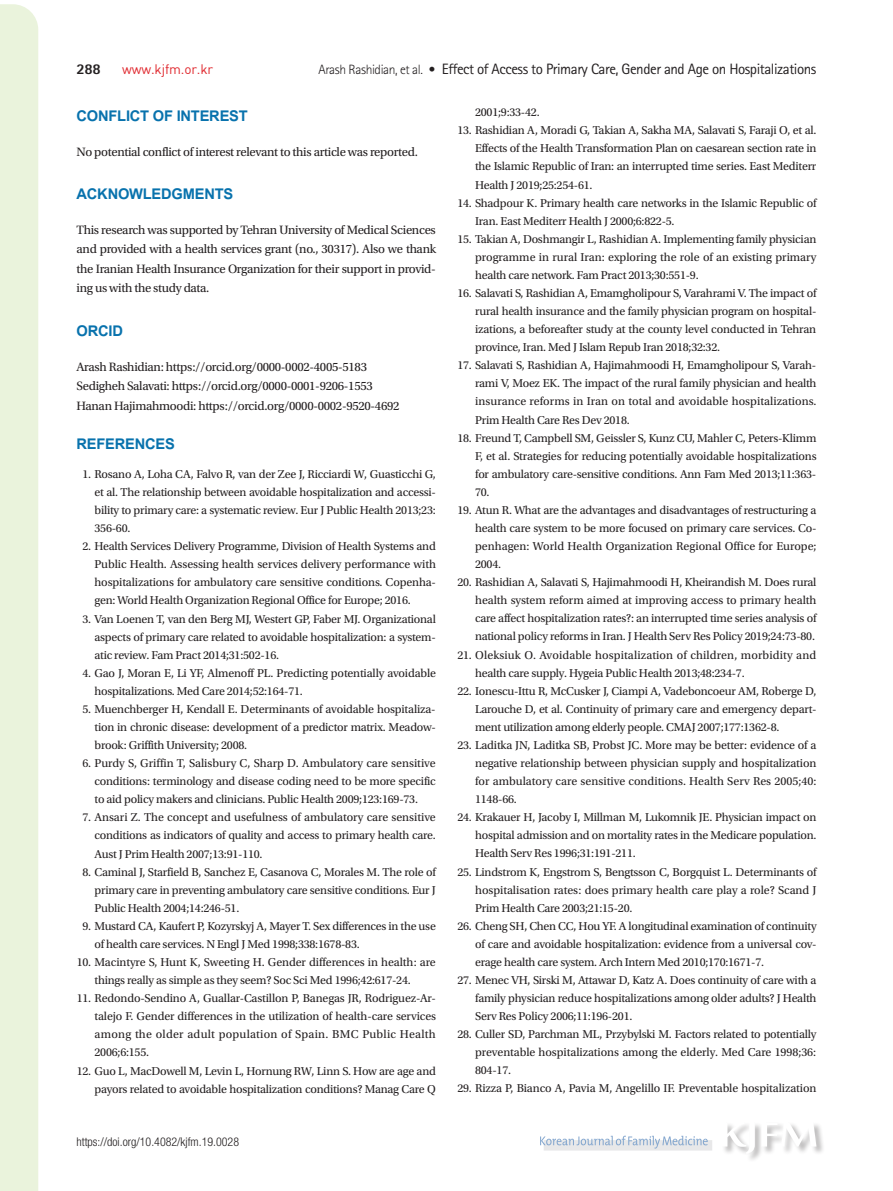
<style>
.page{position:relative;width:893px;height:1191px;background:#fff}
.page>*{position:absolute;margin:0;border:0;box-sizing:border-box;transform-origin:0 0}
.t1{font:700 20.4px "Utsaah";letter-spacing:-.01em;color:#0872ad}
.t2{font:15px "Rotis Sans Serif Std";letter-spacing:-.03em;color:#231f20}
.t3{font:800 15px "Rotis Sans Serif Std";color:#231f20}
.t4{font:13.5px "Dinreg";letter-spacing:-.01em;color:#e02a30}
.t5{font:12.75px/19.5px "Utopia Std";letter-spacing:-.025em;color:#231f20;text-align:justify}
.t6{font:12px/18px "Utopia Std";letter-spacing:-.02em;color:#231f20;text-align:justify}
.t7{font:12px/18px "Utopia Std";letter-spacing:.01em;color:#231f20}
.t8{font:300 condensed 12px "Helvetica Neue LT Std";color:#231f20}
.s1{font-weight:300;font-size:13.5px}
</style>
<div class="page">
<div style="left:0;top:4px;width:38px;height:1187px;background:#eaf3dc"></div>
<div style="left:721px;top:1122px;width:104px;height:40px;background:#231f20;opacity:.3"></div>
<svg style="left:722px;top:1122px;width:94px;height:32px"></svg>
<div style="left:544px;top:1140px;width:168px;height:10px;background:#e8e8e9"></div>
<svg style="left:540px;top:1135px;width:168px;height:13px"></svg>
<p class="t3" style="left:77px;top:60px;width:26px">288</p>
<p class="t4" style="left:122px;top:61px;width:93px">www.kjfm.or.kr</p>
<p class="t2" style="left:319px;top:60px;width:499px"><span class="s1">Arash Rashidian, et al. •</span> Effect of Access to Primary Care, Gender and Age on Hospitalizations</p>
<h1 class="t1" style="left:77px;top:106px;width:173px">CONFLICT OF INTEREST</h1>
<p class="t5" style="left:77px;top:142px;width:343px">No potential conflict of interest relevant to this article was reported.</p>
<h1 class="t1" style="left:77px;top:184px;width:158px">ACKNOWLEDGMENTS</h1>
<p class="t5" style="left:77px;top:220px;width:361px">This research was supported by Tehran University of Medical Sciences and provided with a health services grant (no., 30317). Also we thank the Iranian Health Insurance Organization for their support in provid&shy;ing us with the study data.</p>
<h1 class="t1" style="left:77px;top:321px;width:48px">ORCID</h1>
<p class="t5" style="left:77px;top:357px;width:324px;text-align:left">Arash Rashidian: https://orcid.org/0000-0002-4005-5183<br>Sedigheh Salavati: https://orcid.org/0000-0001-9206-1553<br>Hanan Hajimahmoodi: https://orcid.org/0000-0002-9520-4692</p>
<h1 class="t1" style="left:77px;top:433px;width:100px">REFERENCES</h1>
<p class="t6" style="left:95px;top:465px;width:343px;text-indent:-12px">1. Rosano A, Loha CA, Falvo R, van der Zee J, Ricciardi W, Guasticchi G, et al. The relationship between avoidable hospitalization and accessi&shy;bility to primary care: a systematic review. Eur J Public Health 2013;23:<br>356-60.</p>
<p class="t6" style="left:95px;top:537px;width:343px;text-indent:-12px">2. Health Services Delivery Programme, Division of Health Systems and Public Health. Assessing health services delivery performance with hospitalizations for ambulatory care sensitive conditions. Copenha&shy;gen: World Health Organization Regional Office for Europe; 2016.</p>
<p class="t6" style="left:95px;top:610px;width:343px;text-indent:-12px">3. Van Loenen T, van den Berg MJ, Westert GP, Faber MJ. Organizational aspects of primary care related to avoidable hospitalization: a system&shy;atic review. Fam Pract 2014;31:502-16.</p>
<p class="t6" style="left:95px;top:664px;width:343px;text-indent:-12px">4. Gao J, Moran E, Li YF, Almenoff PL. Predicting potentially avoidable hospitalizations. Med Care 2014;52:164-71.</p>
<p class="t6" style="left:95px;top:700px;width:343px;text-indent:-12px">5. Muenchberger H, Kendall E. Determinants of avoidable hospitaliza&shy;tion in chronic disease: development of a predictor matrix. Meadow&shy;brook: Griffith University; 2008.</p>
<p class="t6" style="left:95px;top:754px;width:343px;text-indent:-12px">6. Purdy S, Griffin T, Salisbury C, Sharp D. Ambulatory care sensitive conditions: terminology and disease coding need to be more specific to aid policy makers and clinicians. Public Health 2009;123:169-73.</p>
<p class="t6" style="left:95px;top:808px;width:343px;text-indent:-12px">7. Ansari Z. The concept and usefulness of ambulatory care sensitive conditions as indicators of quality and access to primary health care.<br>Aust J Prim Health 2007;13:91-110.</p>
<p class="t6" style="left:95px;top:863px;width:343px;text-indent:-12px">8. Caminal J, Starfield B, Sanchez E, Casanova C, Morales M. The role of primary care in preventing ambulatory care sensitive conditions. Eur J Public Health 2004;14:246-51.</p>
<p class="t6" style="left:95px;top:917px;width:343px;text-indent:-12px">9. Mustard CA, Kaufert P, Kozyrskyj A, Mayer T. Sex differences in the use of health care services. N Engl J Med 1998;338:1678-83.</p>
<p class="t6" style="left:95px;top:953px;width:343px;text-indent:-18px">10. Macintyre S, Hunt K, Sweeting H. Gender differences in health: are things really as simple as they seem? Soc Sci Med 1996;42:617-24.</p>
<p class="t6" style="left:95px;top:989px;width:343px;text-indent:-18px">11. Redondo-Sendino A, Guallar-Castillon P, Banegas JR, Rodriguez-Ar&shy;talejo F. Gender differences in the utilization of health-care services among the older adult population of Spain. BMC Public Health 2006;6:155.</p>
<p class="t6" style="left:77px;top:1061px;width:361px;text-align:right">12. Guo L, MacDowell M, Levin L, Hornung RW, Linn S. How are age and payors related to avoidable hospitalization conditions? Manag Care Q</p>
<p class="t8" style="left:77px;top:1134px;width:164px">https://doi.org/10.4082/kjfm.19.0028</p>
<p class="t6" style="left:475px;top:103px;width:66px">2001;9:33-42.</p>
<p class="t6" style="left:475px;top:122px;width:343px;text-indent:-18px">13. Rashidian A, Moradi G, Takian A, Sakha MA, Salavati S, Faraji O, et al.<br>Effects of the Health Transformation Plan on caesarean section rate in the Islamic Republic of Iran: an interrupted time series. East Mediterr Health J 2019;25:254-61.</p>
<p class="t6" style="left:475px;top:194px;width:343px;text-indent:-18px">14. Shadpour K. Primary health care networks in the Islamic Republic of<br>Iran. East Mediterr Health J 2000;6:822-5.</p>
<p class="t6" style="left:475px;top:230px;width:343px;text-indent:-18px">15. Takian A, Doshmangir L, Rashidian A. Implementing family physician programme in rural Iran: exploring the role of an existing primary health care network. Fam Pract 2013;30:551-9.</p>
<p class="t6" style="left:475px;top:284px;width:343px;text-indent:-18px">16. Salavati S, Rashidian A, Emamgholipour S, Varahrami V. The impact of rural health insurance and the family physician program on hospital&shy;izations, a beforeafter study at the county level conducted in Tehran province, Iran. Med J Islam Repub Iran 2018;32:32.</p>
<p class="t6" style="left:475px;top:356px;width:343px;text-indent:-18px">17. Salavati S, Rashidian A, Hajimahmoodi H, Emamgholipour S, Varah&shy;rami V, Moez EK. The impact of the rural family physician and health insurance reforms in Iran on total and avoidable hospitalizations.<br>Prim Health Care Res Dev 2018.</p>
<p class="t6" style="left:475px;top:429px;width:343px;text-indent:-18px">18. Freund T, Campbell SM, Geissler S, Kunz CU, Mahler C, Peters-Klimm F, et al. Strategies for reducing potentially avoidable hospitalizations for ambulatory care-sensitive conditions. Ann Fam Med 2013;11:363- 70.</p>
<p class="t6" style="left:475px;top:501px;width:343px;text-indent:-18px">19. Atun R. What are the advantages and disadvantages of restructuring a health care system to be more focused on primary care services. Co&shy;penhagen: World Health Organization Regional Office for Europe; 2004.</p>
<p class="t6" style="left:475px;top:573px;width:343px;text-indent:-18px">20. Rashidian A, Salavati S, Hajimahmoodi H, Kheirandish M. Does rural health system reform aimed at improving access to primary health care affect hospitalization rates?: an interrupted time series analysis of national policy reforms in Iran. J Health Serv Res Policy 2019;24:73-80.</p>
<p class="t7" style="left:475px;top:646px;width:343px;text-indent:-18px">21. Oleksiuk O. Avoidable hospitalization of children, morbidity and health care supply. Hygeia Public Health 2013;48:234-7.</p>
<p class="t6" style="left:475px;top:682px;width:343px;text-indent:-18px">22. Ionescu-Ittu R, McCusker J, Ciampi A, Vadeboncoeur AM, Roberge D, Larouche D, et al. Continuity of primary care and emergency depart&shy;ment utilization among elderly people. CMAJ 2007;177:1362-8.</p>
<p class="t6" style="left:475px;top:736px;width:343px;text-indent:-18px">23. Laditka JN, Laditka SB, Probst JC. More may be better: evidence of a negative relationship between physician supply and hospitalization for ambulatory care sensitive conditions. Health Serv Res 2005;40:<br>1148-66.</p>
<p class="t6" style="left:475px;top:808px;width:343px;text-indent:-18px">24. Krakauer H, Jacoby I, Millman M, Lukomnik JE. Physician impact on hospital admission and on mortality rates in the Medicare population.<br>Health Serv Res 1996;31:191-211.</p>
<p class="t6" style="left:475px;top:863px;width:343px;text-indent:-18px">25. Lindstrom K, Engstrom S, Bengtsson C, Borgquist L. Determinants of hospitalisation rates: does primary health care play a role? Scand J Prim Health Care 2003;21:15-20.</p>
<p class="t6" style="left:475px;top:917px;width:343px;text-indent:-18px">26. Cheng SH, Chen CC, Hou YF. A longitudinal examination of continuity of care and avoidable hospitalization: evidence from a universal cov&shy;erage health care system. Arch Intern Med 2010;170:1671-7.</p>
<p class="t6" style="left:475px;top:971px;width:343px;text-indent:-18px">27. Menec VH, Sirski M, Attawar D, Katz A. Does continuity of care with a family physician reduce hospitalizations among older adults? J Health Serv Res Policy 2006;11:196-201.</p>
<p class="t6" style="left:475px;top:1025px;width:343px;text-indent:-18px">28. Culler SD, Parchman ML, Przybylski M. Factors related to potentially preventable hospitalizations among the elderly. Med Care 1998;36:<br>804-17.</p>
<p class="t6" style="left:457px;top:1079px;width:361px">29. Rizza P, Bianco A, Pavia M, Angelillo IF. Preventable hospitalization</p>
</div>
